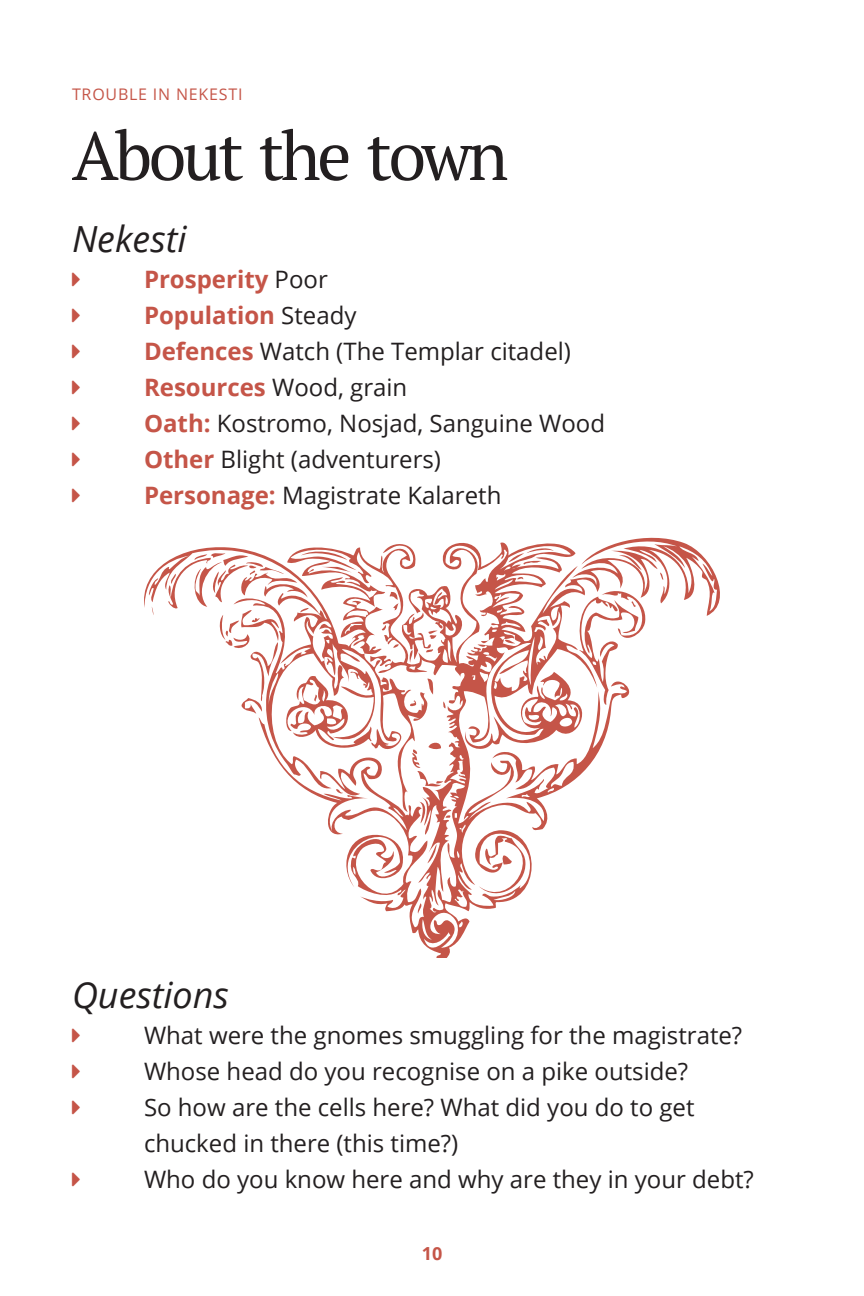
<style>
.page{position:relative;width:864px;height:1296px;background:#fff}
.page>*{position:absolute;margin:0;border:0;box-sizing:border-box;transform-origin:0 0}
.t1{font:68px "PT Serif";letter-spacing:-.05em;color:#231f20}
.t2{font:italic 36px "Open Sans";color:#231f20}
.t3{font:24px/36px "Open Sans";color:#231f20}
.t4{font:700 18px "Open Sans";color:#c55548}
.t5{font:16px "Open Sans";letter-spacing:.05em;color:#c55548}
.s1{font-weight:700;color:#c55548}
</style>
<div class="page">
<svg style="left:144px;top:537px;width:576px;height:421px"></svg>
<p class="t5" style="left:72px;top:83px;width:172px">Trouble in N ekesti</p>
<h1 class="t1" style="left:72px;top:112px;width:438px">About the town</h1>
<h2 class="t2" style="left:72px;top:214px;width:116px">Nekesti</h2>
<p class="t3" style="left:144px;top:261px;width:463px"><span class="s1">Prosperity</span> Poor<br><span class="s1">Population</span> Steady<br><span class="s1">Defences</span> Watch (The Templar citadel)<br><span class="s1">Resources</span> Wood, grain<br><span class="s1">Oath:</span> Kostromo, N osjad, Sanguine Wood<br><span class="s1">Other</span> Blight (adventurers)<br><span class="s1">Personage:</span> Magistrate Kalareth</p>
<h2 class="t2" style="left:72px;top:970px;width:159px">Questions</h2>
<p class="t3" style="left:144px;top:1017px;width:611px">What were the gnomes smuggling for the magistrate?<br>Whose head do you recognise on a pike outside?<br>So how are the cells here? What did you do to get chucked in there (this time?)<br>Who do you know here and why are they in your debt?</p>
<p class="t4" style="left:422px;top:1241px;width:22px">10</p>
</div>
